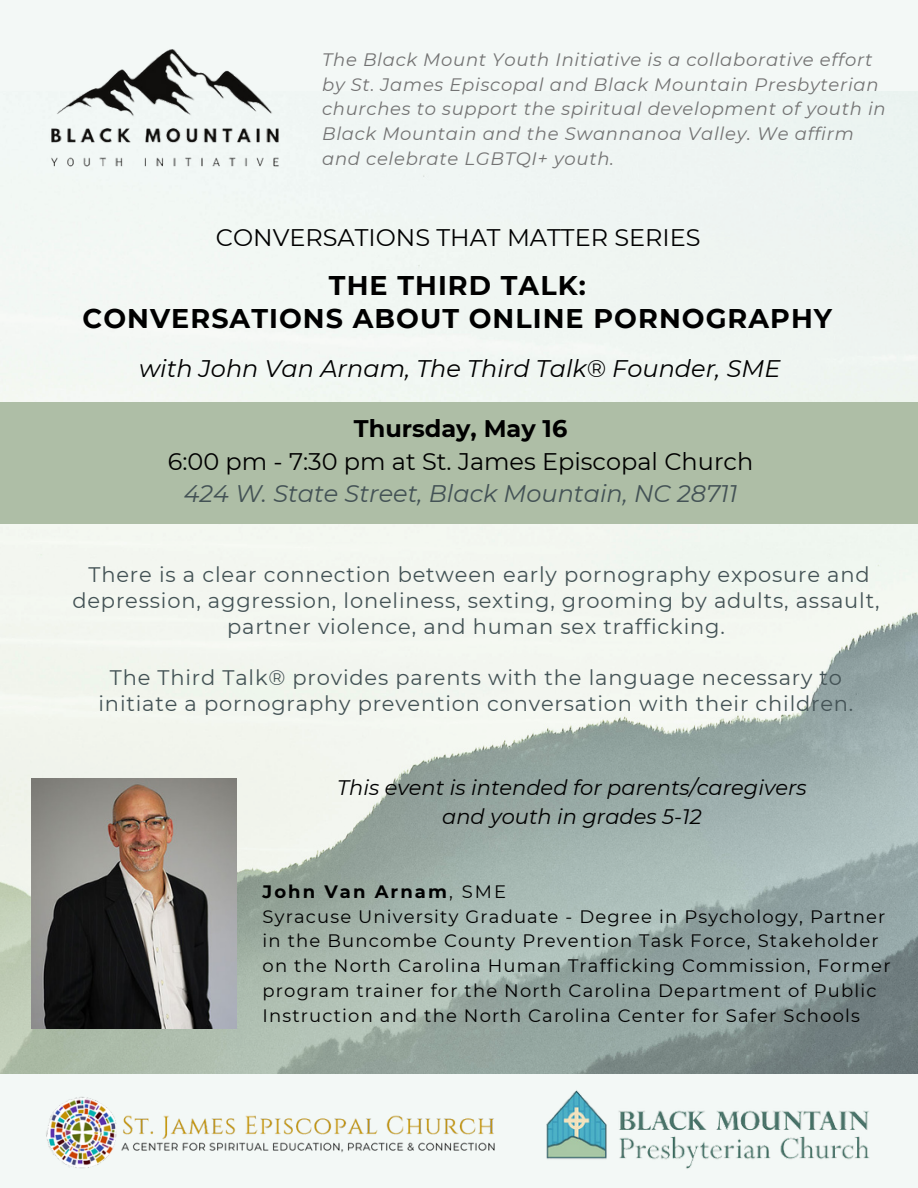
<style>
.page{position:relative;width:918px;height:1188px;background:#f3f8f6}
.page>*{position:absolute;margin:0;border:0;box-sizing:border-box;transform-origin:0 0}
.t1{font:700 27px/33.8px "Montserrat";letter-spacing:.04em;color:#000;text-align:center}
.t2{font:24px/32.7px "Montserrat";color:#000;text-align:center}
.t3{font:italic 24px "Montserrat";color:#000}
.t4{font:21px/25.8px "Montserrat";letter-spacing:.04em;color:#435255;text-align:center}
.t5{font:italic 21px/29.2px "Montserrat";color:#000;text-align:center}
.t6{font:18px/24.8px "Montserrat";letter-spacing:.065em;color:#000}
.t7{font:italic 18px/24.8px "Montserrat";letter-spacing:.04em;color:#737373}
.t8{font:700 18px "Montserrat";letter-spacing:.115em;color:#000}
.s1{font-weight:700}
.s2{font-style:italic;color:#435255}
.s3{font-weight:400}
</style>
<div class="page">
<img style="left:0;top:92px;width:918px;height:982px">
<div style="left:0;top:402px;width:918px;height:121px;background:#aebea6"></div>
<img style="left:32px;top:778px;width:204px;height:250px">
<img style="left:32px;top:49px;width:264px;height:122px">
<img style="left:46px;top:1096px;width:449px;height:72px">
<img style="left:546px;top:1090px;width:324px;height:79px">
<h4 class="t7" style="left:322px;top:47px;width:565px">The Black Mount Youth Initiative is a collaborative effort by St. James Episcopal and Black Mountain Presbyterian churches to support the spiritual development of youth in Black Mountain and the Swannanoa Valley. We affirm and celebrate LGBTQI+ youth.</h4>
<p class="t2" style="left:216px;top:221px;width:486px">CONVERSATIONS THAT MATTER SERIES</p>
<p class="t1" style="left:83px;top:268px;width:751px">THE THIRD TALK:<br>CONVERSATIONS ABOUT ONLINE PORNOGRAPHY</p>
<h4 class="t3" style="left:139px;top:354px;width:643px">with John Van Arnam, The Third Talk® Founder, SME</h4>
<p class="t2" style="left:168px;top:412px;width:587px"><span class="s1">Thursday, May 16<br></span>6:00 pm - 7:30 pm at St. James Episcopal Church<br><span class="s2">424 W. State Street, Black Mountain, NC 28711</span></p>
<h1 class="t4" style="left:72px;top:562px;width:809px">There is a clear connection between early pornography exposure and depression, aggression, loneliness, sexting, grooming by adults, assault, partner violence, and human sex trafficking.</h1>
<h3 class="t4" style="left:99px;top:665px;width:756px">The Third Talk® provides parents with the language necessary to initiate a pornography prevention conversation with their children.</h3>
<p class="t5" style="left:337px;top:773px;width:471px">This event is intended for parents/caregivers and youth in grades 5-12</p>
<p class="t8" style="left:263px;top:881px;width:245px">John Van Arnam<span class="s3">, SME</span></p>
<h2 class="t6" style="left:263px;top:904px;width:629px">Syracuse University Graduate - Degree in Psychology, Partner in the Buncombe County Prevention Task Force, Stakeholder on the North Carolina Human Trafficking Commission, Former program trainer for the North Carolina Department of Public Instruction and the North Carolina Center for Safer Schools</h2>
</div>
